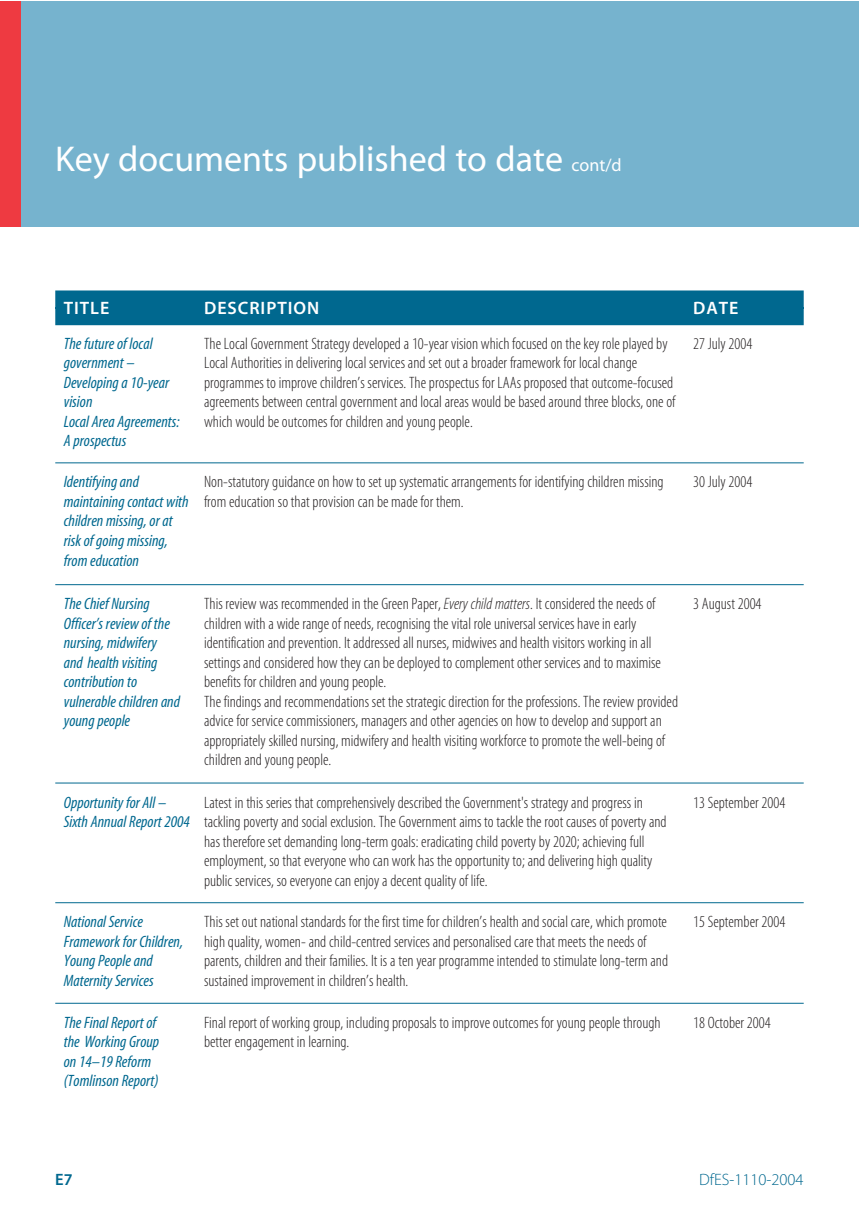
<style>
.page{position:relative;width:859px;height:1212px;background:#fff}
.page>*{position:absolute;margin:0;border:0;box-sizing:border-box;transform-origin:0 0}
.t1{font:36px "Myriad MM";color:#fff}
.t2{font:700 18px "Myriad MM Semi";letter-spacing:.055em;color:#fff}
.t3{font:16.5px/19.5px "Myriad MM Light Condensed";color:#231f20}
.t4{font:italic condensed 16.5px/19.5px "Myriad MM Regular";color:#00688f}
.t5{font:16.5px "Myriad MM Light";color:#00688f}
.t6{font:700 16.5px "Myriad MM Semi";color:#00688f}
.s1{font-size:18px}
.s2{font-family:"Myriad MM Light";font-style:italic;font-stretch:condensed}
</style>
<div class="page">
<div style="left:0;top:1px;width:21px;height:226px;background:#ee3a41"></div>
<div style="left:21px;top:1px;width:838px;height:226px;background:#76b3ce"></div>
<hr style="left:55px;top:462px;width:749px;height:1px;background:#00688f">
<hr style="left:55px;top:584px;width:749px;height:1px;background:#00688f">
<hr style="left:55px;top:783px;width:749px;height:1px;background:#00688f">
<hr style="left:55px;top:902px;width:749px;height:1px;background:#00688f">
<hr style="left:55px;top:1003px;width:749px;height:1px;background:#00688f">
<div style="left:55px;top:290px;width:749px;height:40px;background:linear-gradient(to right,#fff,#fff)"></div>
<div style="left:55px;top:290px;width:749px;height:18px;background:#00688f"></div>
<div style="left:55px;top:307px;width:749px;height:18px;background:#00688f"></div>
<h1 class="t1" style="left:55px;top:145px;width:568px">Key documents published to date <span class="s1">cont/d</span></h1>
<p class="t2" style="left:64px;top:302px;width:47px">TITLE</p>
<p class="t2" style="left:204px;top:302px;width:117px">DESCRIPTION</p>
<p class="t2" style="left:693px;top:302px;width:47px">DATE</p>
<p class="t4" style="left:64px;top:335px;width:117px">The future of local government –<br>Developing a 10-year vision<br>Local Area Agreements:<br>A prospectus</p>
<p class="t4" style="left:64px;top:474px;width:126px">Identifying and maintaining contact with children missing, or at risk of going missing, from education</p>
<p class="t4" style="left:64px;top:595px;width:118px">The Chief Nursing<br>Officer’s review of the nursing, midwifery and health visiting contribution to vulnerable children and young people</p>
<p class="t4" style="left:64px;top:794px;width:128px">Opportunity for All –<br>Sixth Annual Report 2004</p>
<p class="t4" style="left:64px;top:913px;width:121px">National Service<br>Framework for Children,<br>Young People and<br>Maternity Services</p>
<p class="t4" style="left:64px;top:1014px;width:97px">The Final Report of the Working Group on 14–19 Reform (Tomlinson Report)</p>
<p class="t3" style="left:204px;top:335px;width:465px">The Local Government Strategy developed a 10-year vision which focused on the key role played by</p>
<p class="t3" style="left:693px;top:335px;width:61px">27 July 2004</p>
<p class="t3" style="left:204px;top:354px;width:473px">Local Authorities in delivering local services and set out a broader framework for local change programmes to improve children’s services. The prospectus for LAAs proposed that outcome-focused agreements between central government and local areas would be based around three blocks, one of which would be outcomes for children and young people.</p>
<p class="t3" style="left:204px;top:474px;width:461px">Non-statutory guidance on how to set up systematic arrangements for identifying children missing</p>
<p class="t3" style="left:693px;top:474px;width:61px">30 July 2004</p>
<p class="t3" style="left:204px;top:493px;width:261px">from education so that provision can be made for them.</p>
<p class="t3" style="left:204px;top:595px;width:453px">This review was recommended in the Green Paper, <span class="s2">Every child matters</span>. It considered the needs of</p>
<p class="t3" style="left:693px;top:595px;width:70px">3 August 2004</p>
<p class="t3" style="left:204px;top:615px;width:475px">children with a wide range of needs, recognising the vital role universal services have in early identification and prevention. It addressed all nurses, midwives and health visitors working in all settings and considered how they can be deployed to complement other services and to maximise benefits for children and young people.<br>The findings and recommendations set the strategic direction for the professions. The review provided advice for service commissioners, managers and other agencies on how to develop and support an appropriately skilled nursing, midwifery and health visiting workforce to promote the well-being of children and young people.</p>
<p class="t3" style="left:204px;top:794px;width:440px">Latest in this series that comprehensively described the Government's strategy and progress in</p>
<p class="t3" style="left:693px;top:794px;width:94px">13 September 2004</p>
<p class="t3" style="left:204px;top:813px;width:464px">tackling poverty and social exclusion. The Government aims to tackle the root causes of poverty and has therefore set demanding long-term goals: eradicating child poverty by 2020; achieving full employment, so that everyone who can work has the opportunity to; and delivering high quality public services, so everyone can enjoy a decent quality of life.</p>
<p class="t3" style="left:204px;top:913px;width:464px">This set out national standards for the first time for children’s health and social care, which promote</p>
<p class="t3" style="left:693px;top:913px;width:94px">15 September 2004</p>
<p class="t3" style="left:204px;top:933px;width:465px">high quality, women- and child-centred services and personalised care that meets the needs of parents, children and their families. It is a ten year programme intended to stimulate long-term and sustained improvement in children’s health.</p>
<p class="t3" style="left:204px;top:1014px;width:458px">Final report of working group, including proposals to improve outcomes for young people through</p>
<p class="t3" style="left:693px;top:1014px;width:79px">18 October 2004</p>
<p class="t3" style="left:204px;top:1033px;width:147px">better engagement in learning.</p>
<p class="t6" style="left:55px;top:1173px;width:19px">E7</p>
<p class="t5" style="left:699px;top:1173px;width:106px">DfES-1110-2004</p>
</div>
